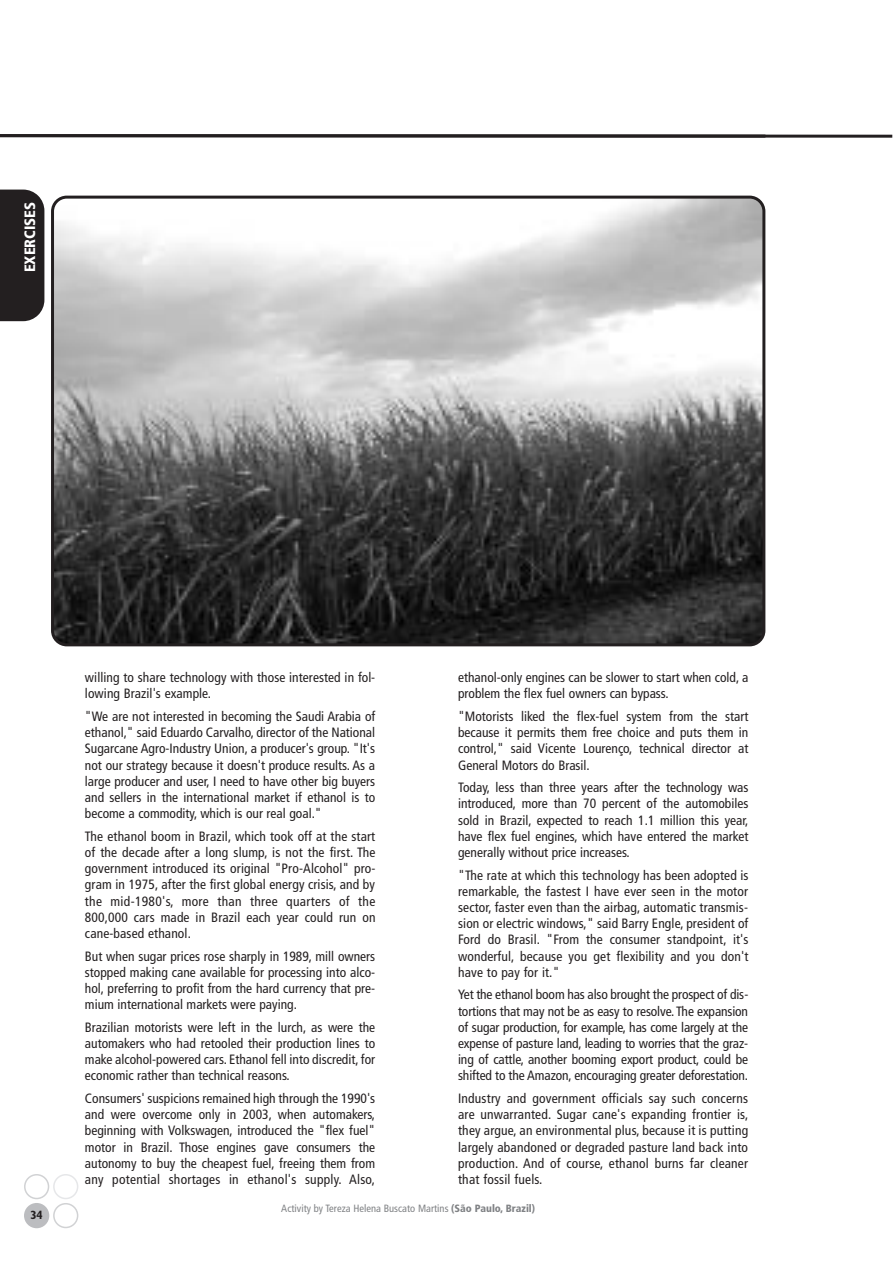
<style>
.page{position:relative;width:893px;height:1263px;background:#fff}
.page>*{position:absolute;margin:0;border:0;box-sizing:border-box;transform-origin:0 0}
.t1{font:900 condensed 15px "Frutiger LT Std";color:#fff}
.t2{font:condensed 13.5px/16.2px "Frutiger LT Std";color:#231f20;text-align:justify}
.t3{font:700 condensed 12px "Gill Sans Std";color:#231f20}
.t4{font:condensed 10.5px "Frutiger LT Std";color:#808285}
.s1{font-weight:900}
</style>
<div class="page">
<svg style="left:24px;top:1174px;width:54px;height:54px"></svg>
<div style="left:24px;top:1203px;width:25px;height:25px;background:#bcbdc0;border-radius:50%"></div>
<svg style="left:0;top:134px;width:893px;height:4px;background:#454142"></svg>
<div style="left:0;top:190px;width:44px;height:131px;background:#231f20"></div>
<svg style="left:51px;top:196px;width:714px;height:450px;background:#878787"></svg>
<p class="t1" style="left:24px;top:272px;width:72px;rotate:-90deg">EXERCISES</p>
<p class="t3" style="left:30px;top:1211px;width:14px">34</p>
<p class="t2" style="left:85px;top:670px;width:292px">willing to share technology with those interested in fol&shy;lowing Brazil's example.</p>
<p class="t2" style="left:85px;top:709px;width:292px">"We are not interested in becoming the Saudi Arabia of ethanol," said Eduardo Carvalho, director of the National Sugarcane Agro-Industry Union, a producer's group. "It's not our strategy because it doesn't produce results. As a large producer and user, I need to have other big buyers and sellers in the international market if ethanol is to become a commodity, which is our real goal."</p>
<p class="t2" style="left:85px;top:829px;width:292px">The ethanol boom in Brazil, which took off at the start of the decade after a long slump, is not the first. The government introduced its original "Pro-Alcohol" pro&shy;gram in 1975, after the first global energy crisis, and by the mid-1980's, more than three quarters of the 800,000 cars made in Brazil each year could run on cane-based ethanol.</p>
<p class="t2" style="left:85px;top:949px;width:292px">But when sugar prices rose sharply in 1989, mill owners stopped making cane available for processing into alco&shy;hol, preferring to profit from the hard currency that pre&shy;mium international markets were paying.</p>
<p class="t2" style="left:85px;top:1020px;width:292px">Brazilian motorists were left in the lurch, as were the automakers who had retooled their production lines to make alcohol-powered cars. Ethanol fell into discredit, for economic rather than technical reasons.</p>
<p class="t2" style="left:85px;top:1091px;width:292px">Consumers' suspicions remained high through the 1990's and were overcome only in 2003, when automakers, beginning with Volkswagen, introduced the "flex fuel" motor in Brazil. Those engines gave consumers the autonomy to buy the cheapest fuel, freeing them from any potential shortages in ethanol's supply. Also,</p>
<p class="t2" style="left:458px;top:670px;width:292px">ethanol-only engines can be slower to start when cold, a problem the flex fuel owners can bypass.</p>
<p class="t2" style="left:458px;top:709px;width:292px">"Motorists liked the flex-fuel system from the start because it permits them free choice and puts them in control," said Vicente Lourenço, technical director at General Motors do Brasil.</p>
<p class="t2" style="left:458px;top:780px;width:292px">Today, less than three years after the technology was introduced, more than 70 percent of the automobiles sold in Brazil, expected to reach 1.1 million this year, have flex fuel engines, which have entered the market generally without price increases.</p>
<p class="t2" style="left:458px;top:868px;width:292px">"The rate at which this technology has been adopted is remarkable, the fastest I have ever seen in the motor sector, faster even than the airbag, automatic transmis&shy;sion or electric windows," said Barry Engle, president of Ford do Brasil. "From the consumer standpoint, it's wonderful, because you get flexibility and you don't have to pay for it."</p>
<p class="t2" style="left:458px;top:988px;width:292px">Yet the ethanol boom has also brought the prospect of dis&shy;tortions that may not be as easy to resolve. The expansion of sugar production, for example, has come largely at the expense of pasture land, leading to worries that the graz&shy;ing of cattle, another booming export product, could be shifted to the Amazon, encouraging greater deforestation.</p>
<p class="t2" style="left:458px;top:1091px;width:292px">Industry and government officials say such concerns are unwarranted. Sugar cane's expanding frontier is, they argue, an environmental plus, because it is putting largely abandoned or degraded pasture land back into production. And of course, ethanol burns far cleaner that fossil fuels.</p>
<p class="t4" style="left:281px;top:1204px;width:255px">Activity by Tereza Helena Buscato Martins <span class="s1">(São Paulo, Brazil)</span></p>
</div>
